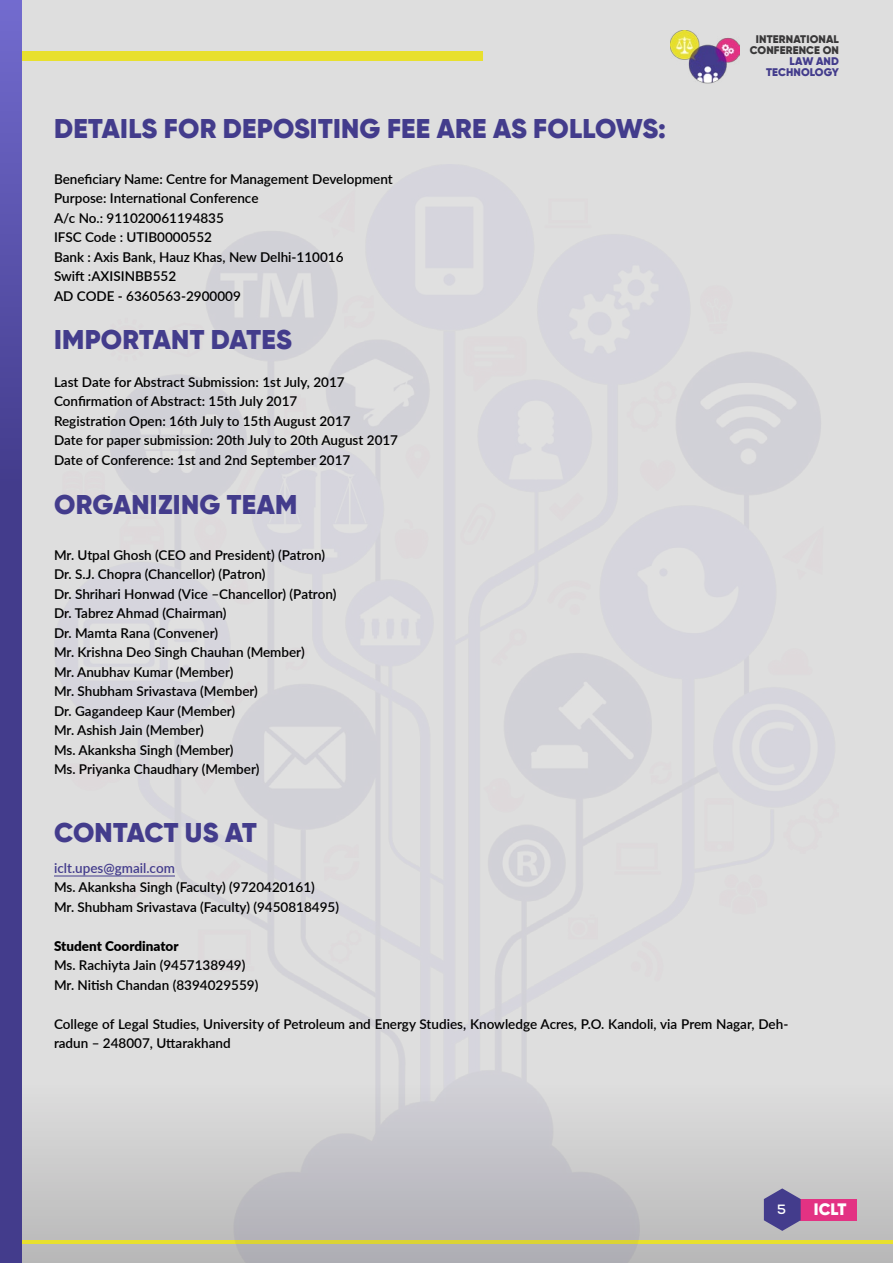
<style>
.page{position:relative;width:893px;height:1263px;background:#dedede}
.page>*{position:absolute;margin:0;border:0;box-sizing:border-box;transform-origin:0 0}
.t1{font:900 27px "Gilroy";letter-spacing:.01em;color:#433c8c}
.t2{font:900 27px "Gilroy";letter-spacing:-.01em;color:#433c8c}
.t3{font:900 16.5px "Gilroy";color:#fff}
.t4{font:600 13.5px/19.5px "Lato";color:#000}
.t5{font:600 13.5px "Lato";color:#433c8c}
.t6{font:900 13.5px "Lato";color:#000}
.t7{font:700 13.5px "Nexa";color:#fff}
.t8{font:900 10.95px/10.9px "Gilroy";letter-spacing:.01em;color:#393839;text-align:center}
.t9{font:900 10.95px/10.9px "Gilroy";letter-spacing:.01em;color:#433c8c;text-align:right}
</style>
<div class="page">
<hr style="left:0;top:1241px;width:893px;height:3px;background:#e8e02e">
<div style="left:0;top:51px;width:482px;height:10px;background:#e8e02e"></div>
<div style="left:801px;top:1199px;width:56px;height:21px;background:#e33283"></div>
<svg style="left:0;top:0;width:22px;height:1263px"></svg>
<img style="left:670px;top:31px;width:69px;height:53px">
<img style="left:54px;top:231px;width:785px;height:1032px">
<hr style="left:54px;top:876px;width:121px;height:1px;background:#433c8c">
<h1 class="t1" style="left:54px;top:112px;width:613px">DETAILS FOR DEPOSITING FEE ARE AS FOLLOWS:</h1>
<p class="t4" style="left:54px;top:169px;width:340px">Beneficiary Name: Centre for Management Development Purpose: International Conference<br>A/c No.: 911020061194835<br>IFSC Code : UTIB0000552<br>Bank : Axis Bank, Hauz Khas, New Delhi-110016<br>Swift :AXISINBB552<br>AD CODE - 6360563-2900009</p>
<h1 class="t1" style="left:54px;top:323px;width:239px">IMPORTANT DATES</h1>
<p class="t4" style="left:54px;top:371px;width:346px">Last Date for Abstract Submission: 1st July, 2017<br>Confirmation of Abstract: 15th July 2017<br>Registration Open: 16th July to 15th August 2017<br>Date for paper submission: 20th July to 20th August 2017<br>Date of Conference: 1st and 2nd September 2017</p>
<h1 class="t1" style="left:54px;top:488px;width:245px">ORGANIZING TEAM</h1>
<p class="t4" style="left:54px;top:545px;width:284px">Mr. Utpal Ghosh (CEO and President) (Patron)<br>Dr. S.J. Chopra (Chancellor) (Patron)<br>Dr. Shrihari Honwad (Vice –Chancellor) (Patron)<br>Dr. Tabrez Ahmad (Chairman)<br>Dr. Mamta Rana (Convener)<br>Mr. Krishna Deo Singh Chauhan (Member)<br>Mr. Anubhav Kumar (Member)<br>Mr. Shubham Srivastava (Member)<br>Dr. Gagandeep Kaur (Member)<br>Mr. Ashish Jain (Member)<br>Ms. Akanksha Singh (Member)<br>Ms. Priyanka Chaudhary (Member)</p>
<h1 class="t2" style="left:54px;top:815px;width:204px">CONTACT US AT</h1>
<p class="t8" style="left:750px;top:34px;width:91px">INTERNATIONAL<br>CONFERENCE ON</p>
<p class="t9" style="left:766px;top:56px;width:74px">LAW AND<br>TECHNOLOGY</p>
<p class="t5" style="left:54px;top:858px;width:122px">iclt.upes@gmail.com</p>
<p class="t4" style="left:54px;top:877px;width:287px">Ms. Akanksha Singh (Faculty) (9720420161)<br>Mr. Shubham Srivastava (Faculty) (9450818495)</p>
<p class="t6" style="left:54px;top:936px;width:126px">Student Coordinator</p>
<p class="t4" style="left:54px;top:955px;width:206px">Ms. Rachiyta Jain (9457138949)<br>Mr. Nitish Chandan (8394029559)</p>
<p class="t4" style="left:54px;top:1014px;width:736px">College of Legal Studies, University of Petroleum and Energy Studies, Knowledge Acres, P.O. Kandoli, via Prem Nagar, Deh&shy;radun – 248007, Uttarakhand</p>
<p class="t7" style="left:777px;top:1201px;width:10px">5</p>
<p class="t3" style="left:814px;top:1198px;width:34px">ICLT</p>
</div>
